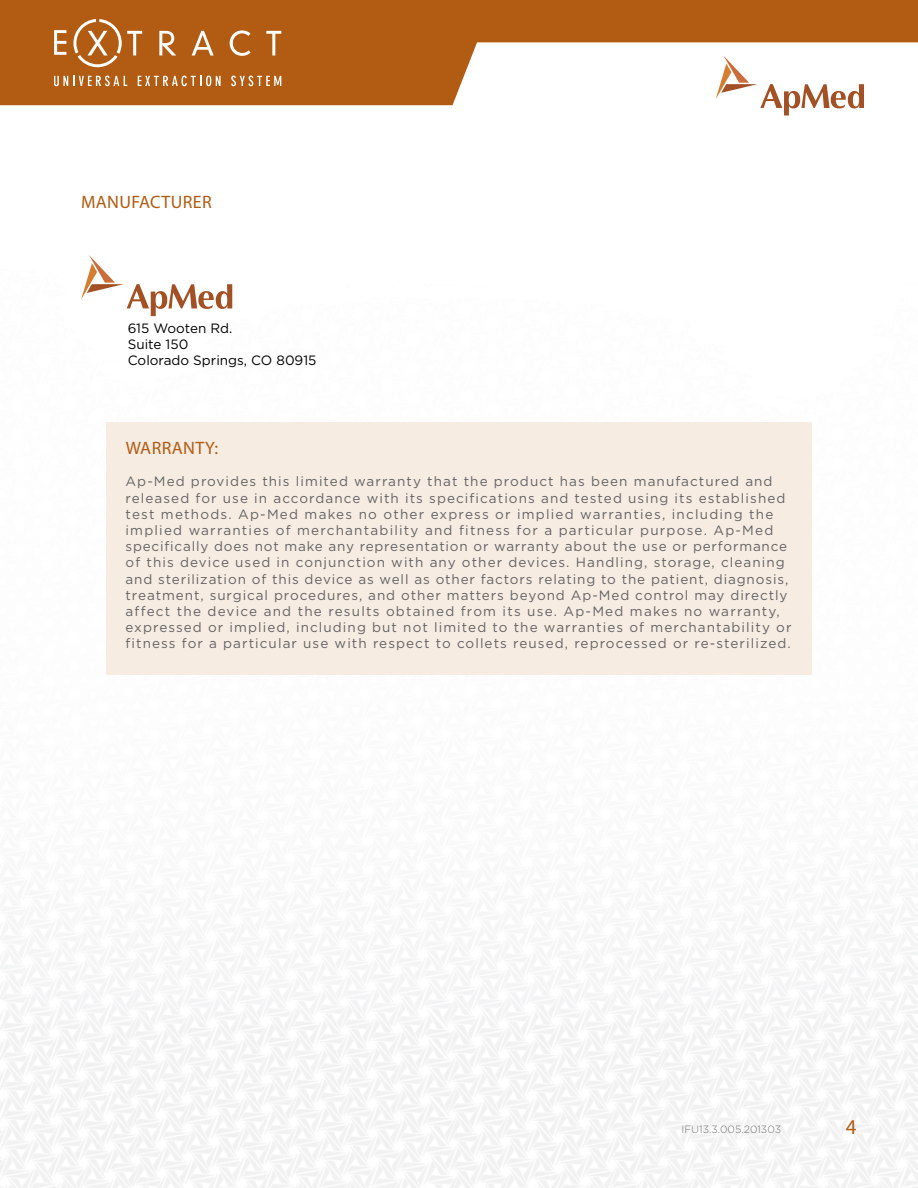
<style>
.page{position:relative;width:918px;height:1188px;background:#fff}
.page>*{position:absolute;margin:0;border:0;box-sizing:border-box;transform-origin:0 0}
.t1{font:21px "Myriad Pro";color:#b15c12}
.t2{font:18px "Myriad Pro";letter-spacing:.02em;color:#b15c12}
.t3{font:13.5px/16.2px "Gotham";letter-spacing:.08em;color:#636466}
.t4{font:13.5px/16.2px "Gotham";color:#000}
.t5{font:300 10.5px "Gotham";color:#717275}
</style>
<div class="page">
<svg style="left:0;top:0;width:918px;height:105px;fill:#b15c12"></svg>
<svg style="left:159px;top:31px;width:17px;height:24px"></svg>
<svg style="left:192px;top:31px;width:22px;height:24px"></svg>
<svg style="left:230px;top:30px;width:21px;height:26px"></svg>
<svg style="left:266px;top:31px;width:15px;height:24px"></svg>
<svg style="left:54px;top:76px;width:73px;height:10px"></svg>
<svg style="left:138px;top:76px;width:83px;height:10px"></svg>
<svg style="left:231px;top:76px;width:50px;height:10px"></svg>
<svg style="left:73px;top:19px;width:69px;height:48px;background:#c07c41"></svg>
<svg style="left:54px;top:30px;width:12px;height:25px"></svg>
<svg style="left:716px;top:55px;width:148px;height:61px"></svg>
<div style="left:106px;top:422px;width:706px;height:253px;background:#f7ece2"></div>
<svg style="left:81px;top:255px;width:151px;height:61px"></svg>
<h2 class="t2" style="left:81px;top:191px;width:132px">MANUFACTURER</h2>
<p class="t4" style="left:128px;top:320px;width:190px">615 Wooten Rd.<br>Suite 150<br>Colorado Springs, CO 80915</p>
<h2 class="t2" style="left:126px;top:437px;width:27px">WARRANTY</h2>
<h2 class="t2" style="left:215px;top:437px;width:5px">:</h2>
<p class="t3" style="left:126px;top:473px;width:667px">Ap-Med provides this limited warranty that the product has been manufactured and released for use in accordance with its specifications and tested using its established test methods. Ap-Med makes no other express or implied warranties, including the implied warranties of merchantability and fitness for a particular purpose. Ap-Med specifically does not make any representation or warranty about the use or performance of this device used in conjunction with any other devices. Handling, storage, cleaning and sterilization of this device as well as other factors relating to the patient, diagnosis, treatment, surgical procedures, and other matters beyond Ap-Med control may directly affect the device and the results obtained from its use. Ap-M ed makes no warranty, expressed or implied, including but not limited to the warranties of merchantability or fitness for a particular use with respect to collets reused, reprocessed or re-sterilized.</p>
<p class="t5" style="left:681px;top:1124px;width:101px">IFU13.3.005.201303</p>
<h1 class="t1" style="left:846px;top:1114px;width:12px">4</h1>
</div>
